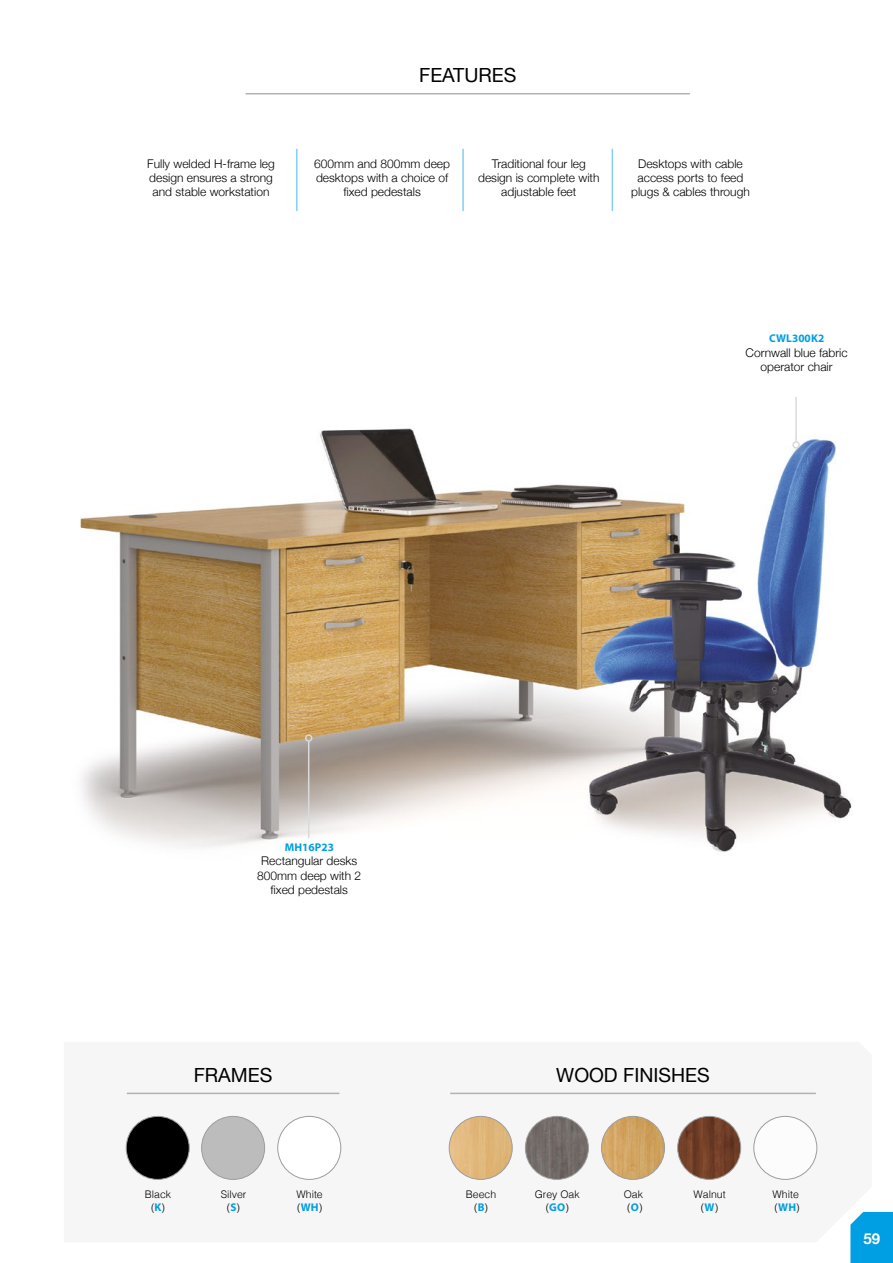
<style>
.page{position:relative;width:893px;height:1263px;background:#fff}
.page>*{position:absolute;margin:0;border:0;box-sizing:border-box;transform-origin:0 0}
.t1{font:19.5px "Helvetica Neue";color:#000}
.t2{font:700 15px "Helvetica Neue";color:#fff}
.t3{font:300 12px/14.4px "Helvetica Neue";color:#000;text-align:center}
.t4{font:700 11.25px "Myriad Pro";letter-spacing:.01em;color:#009fe3}
.t5{font:300 10.5px/13.5px "Helvetica";color:#000;text-align:center}
.s1{font-family:"Myriad Pro";font-weight:700;font-size:11.25px;color:#009fe3}
</style>
<div class="page">
<img style="left:80px;top:428px;width:772px;height:424px">
<hr style="left:612px;top:149px;width:1px;height:62px;background:#83d0f5">
<hr style="left:462px;top:149px;width:2px;height:62px;background:#83d0f5">
<hr style="left:296px;top:149px;width:2px;height:62px;background:#83d0f5">
<hr style="left:795px;top:397px;width:2px;height:45px;background:#dadada">
<div style="left:792px;top:441px;width:8px;height:8px;border:2px solid #dadada;border-radius:50%"></div>
<hr style="left:308px;top:741px;width:1px;height:97px;background:#dadada">
<div style="left:305px;top:734px;width:7px;height:8px;border:2px solid #dadada;border-radius:50%"></div>
<hr style="left:246px;top:93px;width:444px;height:1px;background:#b3b2b2">
<div style="left:125px;top:1092px;width:693px;height:88px;background:#f6f6f6"></div>
<hr style="left:450px;top:1093px;width:366px;height:1px;background:#b3b2b2">
<hr style="left:127px;top:1093px;width:212px;height:1px;background:#b3b2b2">
<img style="left:449px;top:1116px;width:63px;height:63px;border-radius:32px">
<div style="left:449px;top:1116px;width:64px;height:64px;border:1px solid #9d9d9c;border-radius:50%"></div>
<img style="left:525px;top:1116px;width:63px;height:63px;border-radius:32px">
<div style="left:525px;top:1116px;width:64px;height:64px;border:1px solid #9d9d9c;border-radius:50%"></div>
<img style="left:601px;top:1116px;width:63px;height:63px;border-radius:32px">
<div style="left:601px;top:1116px;width:64px;height:64px;border:1px solid #9d9d9c;border-radius:50%"></div>
<img style="left:678px;top:1116px;width:63px;height:63px;border-radius:32px">
<div style="left:677px;top:1116px;width:64px;height:64px;border:1px solid #9d9d9c;border-radius:50%"></div>
<img style="left:754px;top:1116px;width:63px;height:63px;border-radius:32px">
<div style="left:753px;top:1116px;width:64px;height:64px;border:1px solid #9d9d9c;border-radius:50%"></div>
<div style="left:126px;top:1116px;width:63px;height:63px;background:#000;border-radius:50%"></div>
<div style="left:126px;top:1116px;width:64px;height:64px;border:1px solid #9d9d9c;border-radius:50%"></div>
<div style="left:202px;top:1116px;width:63px;height:63px;background:#bcbcbc;border-radius:50%"></div>
<div style="left:201px;top:1116px;width:64px;height:64px;border:1px solid #9d9d9c;border-radius:50%"></div>
<div style="left:278px;top:1116px;width:63px;height:63px;background:#fff;border-radius:50%"></div>
<div style="left:277px;top:1116px;width:64px;height:64px;border:1px solid #9d9d9c;border-radius:50%"></div>
<div style="left:850px;top:1212px;width:43px;height:51px;background:#009fe3"></div>
<p class="t3" style="left:147px;top:155px;width:129px;text-align:left">Fully welded H-frame leg design ensures a strong and stable workstation</p>
<h1 class="t1" style="left:419px;top:61px;width:99px">FEATURES</h1>
<p class="t3" style="left:314px;top:155px;width:137px">600mm and 800mm deep desktops with a choice of fixed pedestals</p>
<p class="t3" style="left:631px;top:155px;width:120px">Desktops with cable access ports to feed plugs &amp; cables through</p>
<p class="t3" style="left:478px;top:155px;width:123px">Traditional four leg design is complete with adjustable feet</p>
<p class="t4" style="left:769px;top:331px;width:57px">CWL300K2</p>
<p class="t3" style="left:746px;top:344px;width:104px">Cornwall blue fabric operator chair</p>
<p class="t4" style="left:285px;top:840px;width:51px">MH16P23</p>
<p class="t3" style="left:257px;top:853px;width:106px">Rectangular desks<br>800mm deep with 2 fixed pedestals</p>
<h1 class="t1" style="left:194px;top:1061px;width:80px">FRAMES</h1>
<h1 class="t1" style="left:556px;top:1061px;width:155px">WOOD FINISHES</h1>
<p class="t5" style="left:145px;top:1186px;width:28px">Black (<span class="s1">K</span>)</p>
<p class="t5" style="left:221px;top:1186px;width:27px">Silver (<span class="s1">S</span>)</p>
<p class="t5" style="left:297px;top:1186px;width:28px;text-align:left">White (<span class="s1">WH</span>)</p>
<p class="t5" style="left:466px;top:1186px;width:32px">Beech (<span class="s1">B</span>)</p>
<p class="t5" style="left:535px;top:1186px;width:46px">Grey Oak (<span class="s1">GO</span>)</p>
<p class="t5" style="left:624px;top:1186px;width:21px">Oak (<span class="s1">O</span>)</p>
<p class="t5" style="left:693px;top:1186px;width:34px">Walnut (<span class="s1">W</span>)</p>
<p class="t5" style="left:773px;top:1186px;width:29px;text-align:left">White (<span class="s1">WH</span>)</p>
<p class="t2" style="left:863px;top:1226px;width:18px">59</p>
</div>
